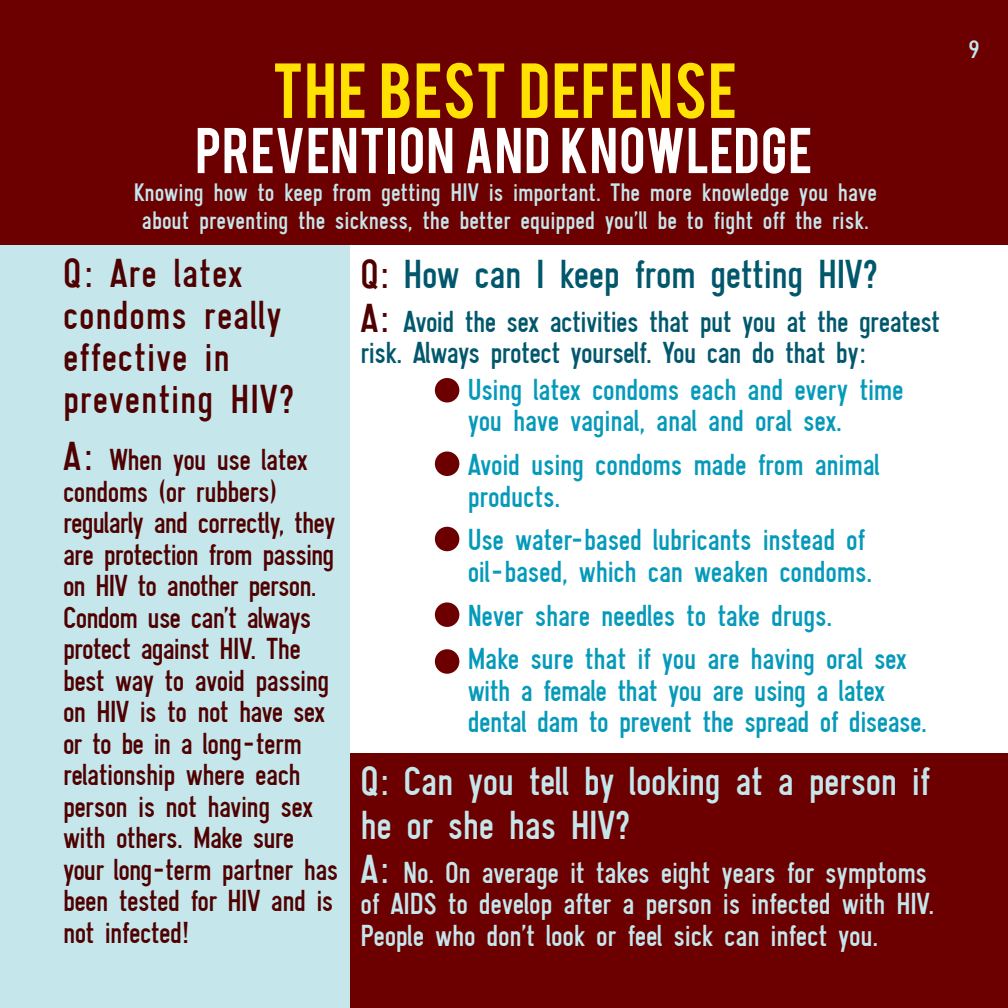
<style>
.page{position:relative;width:1008px;height:1008px;background:#fff}
.page>*{position:absolute;margin:0;border:0;box-sizing:border-box;transform-origin:0 0}
.t1{font:61.25px "Bebas";letter-spacing:.015em;color:#ffe201}
.t2{font:50.75px "Bebas";letter-spacing:.02em;color:#fff}
.t3{font:42px/42px "Gliscor Gothic";letter-spacing:.02em;color:#4f0000}
.t4{font:42px/43.8px "Gliscor Gothic";letter-spacing:-.01em;color:#c5e7ec}
.t5{font:42px "Gliscor Gothic";letter-spacing:-.01em;color:#01576c}
.t6{font:31.5px/31.5px "Gliscor Gothic";letter-spacing:-.02em;color:#4f0000}
.t7{font:31.5px/31.5px "Gliscor Gothic";letter-spacing:-.01em;color:#0599ba}
.t8{font:31.5px/31.5px "Gliscor Gothic";letter-spacing:-.01em;color:#c5e7ec}
.t9{font:31.5px/31.5px "Gliscor Gothic";letter-spacing:-.02em;color:#01576c}
.t10{font:26.25px/28px "Gliscor Gothic";color:#c5e7ec;text-align:center}
.s1{color:#4f0000}
.s2{font-size:42px;color:#4f0000}
.s3{font-size:42px}
</style>
<div class="page">
<div style="left:345px;top:753px;width:663px;height:255px;background:#6c0000"></div>
<div style="left:0;top:222px;width:349px;height:786px;background:#c5e7ec"></div>
<div style="left:0;top:0;width:1008px;height:244px;background:#6c0000"></div>
<div style="left:435px;top:378px;width:24px;height:24px;background:#6c0000;border-radius:50%"></div>
<div style="left:435px;top:452px;width:24px;height:24px;background:#6c0000;border-radius:50%"></div>
<div style="left:435px;top:527px;width:24px;height:24px;background:#6c0000;border-radius:50%"></div>
<div style="left:435px;top:602px;width:24px;height:25px;background:#6c0000;border-radius:50%"></div>
<div style="left:435px;top:649px;width:24px;height:25px;background:#6c0000;border-radius:50%"></div>
<h1 class="t1" style="left:272px;top:46px;width:467px">THE BEST DEFENSE</h1>
<h2 class="t2" style="left:195px;top:114px;width:619px">PREVENTION AND KNOWLEDGE</h2>
<p class="t10" style="left:134px;top:178px;width:745px">Knowing how to keep from getting HIV is important. The more knowledge you have about preventing the sickness, the better equipped you’ll be to fight off the risk.</p>
<h3 class="t5" style="left:360px;top:249px;width:518px"><span class="s1">Q:</span> How can I keep from getting HIV?</h3>
<h3 class="t3" style="left:63px;top:252px;width:232px">Q: Are latex condoms really effective in preventing HIV?</h3>
<p class="t9" style="left:360px;top:305px;width:581px"><span class="s2">A:</span> Avoid the sex activities that put you at the greatest risk. Always protect yourself. You can do that by:</p>
<p class="t7" style="left:468px;top:374px;width:437px">Using latex condoms each and every time you have vaginal, anal and oral sex.</p>
<p class="t7" style="left:468px;top:449px;width:414px">Avoid using condoms made from animal products.</p>
<p class="t7" style="left:468px;top:524px;width:406px">Use water-based lubricants instead of oil-based, which can weaken condoms.</p>
<p class="t7" style="left:468px;top:593px;width:441px;line-height:43.8px">Never share needles to take drugs.<br>Make sure that if you are having oral sex</p>
<p class="t7" style="left:468px;top:675px;width:461px">with a female that you are using a latex dental dam to prevent the spread of disease.</p>
<p class="t6" style="left:63px;top:444px;width:277px"><span class="s3">A:</span> When you use latex condoms (or rubbers) regularly and correctly, they are protection from passing on HIV to another person.<br>Condom use can’t always protect against HIV. The best way to avoid passing on HIV is to not have sex or to be in a long-term relationship where each person is not having sex with others. Make sure your long-term partner has been tested for HIV and is not infected!</p>
<h3 class="t4" style="left:360px;top:759px;width:571px">Q: Can you tell by looking at a person if he or she has HIV?</h3>
<p class="t8" style="left:360px;top:856px;width:575px"><span class="s3">A:</span> No. On average it takes eight years for symptoms of AIDS to develop after a person is infected with HIV.<br>People who don’t look or feel sick can infect you.</p>
<p class="t10" style="left:968px;top:35px;width:13px">9</p>
</div>
